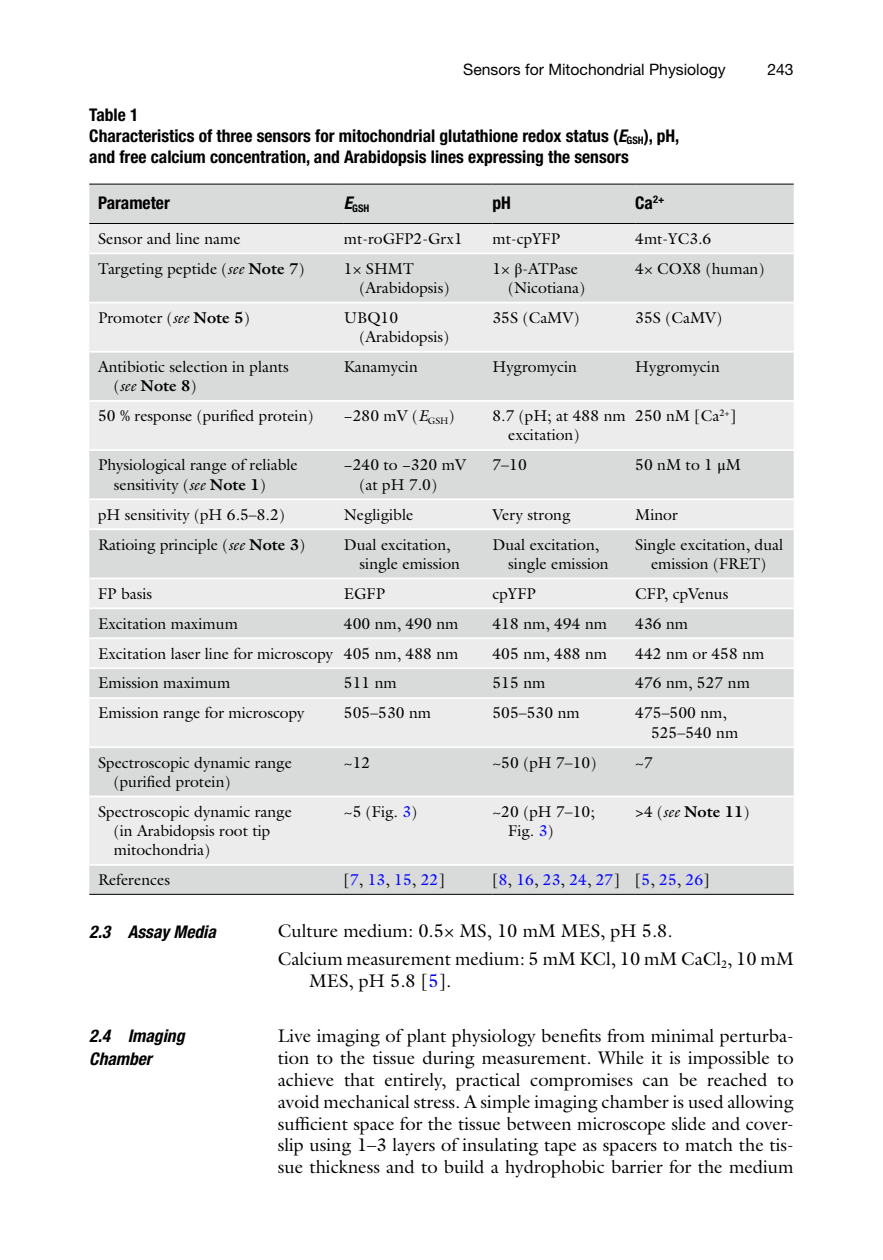
<style>
.page{position:relative;width:883px;height:1260px;background:#fff}
.page>*{position:absolute;margin:0;border:0;box-sizing:border-box;transform-origin:0 0}
.t1{font:18.38px/21.9px "Xggghg Galliard";color:#000}
.t2{font:700 condensed 17.5px/21px "Pqdcrr Helvetica Neue";color:#000}
.t3{font:italic 700 condensed 17.5px/22.8px "Yvvghm Helvetica Neue";color:#000}
.t4{font:15.75px/19.2px "Xggghg Galliard";color:#000}
.t5{font:15.75px "Wcrswj Helvetica Neue";color:#000}
.t6{font:15.75px "Xggghg Galliard";color:#0000fa}
.t7{font:700 15.75px "Ndfbff Galliard";color:#000}
.t8{font:700 condensed 10.5px "Pqdcrr Helvetica Neue";color:#000}
.s1{font-family:"Yvvghm Helvetica Neue";font-style:italic}
.s2{font-family:"Mlyqkq Galliard";font-style:italic}
.s3{font-family:"Ndfbff Galliard";font-weight:700}
.s4{font-family:"Mfdvyg STIX General"}
.s5{font-family:"Xggghg Galliard";font-weight:400}
.s6{font-family:"Mlyqkq Galliard";font-weight:400;font-style:italic}
.s7{color:#0000fa}
.s8{color:#000}
</style>
<div class="page">
<div style="left:89px;top:185px;width:705px;height:709px;background:#d9dada"></div>
<svg style="left:89px;top:224px;width:705px;height:640px;background:#e3e3e4"></svg>
<hr style="left:89px;top:184px;width:255px;height:1px;background:#000">
<hr style="left:89px;top:223px;width:255px;height:1px;background:#000">
<hr style="left:344px;top:184px;width:149px;height:1px;background:#000">
<hr style="left:344px;top:223px;width:149px;height:1px;background:#000">
<hr style="left:493px;top:184px;width:142px;height:1px;background:#000">
<hr style="left:493px;top:223px;width:142px;height:1px;background:#000">
<hr style="left:635px;top:184px;width:159px;height:1px;background:#000">
<hr style="left:635px;top:223px;width:159px;height:1px;background:#000">
<hr style="left:89px;top:253px;width:705px;height:1px;background:#fff">
<hr style="left:89px;top:302px;width:705px;height:1px;background:#fff">
<hr style="left:89px;top:351px;width:705px;height:2px;background:#fff">
<hr style="left:89px;top:400px;width:705px;height:2px;background:#fff">
<hr style="left:89px;top:449px;width:705px;height:2px;background:#fff">
<hr style="left:89px;top:498px;width:705px;height:2px;background:#fff">
<hr style="left:89px;top:528px;width:705px;height:2px;background:#fff">
<hr style="left:89px;top:578px;width:705px;height:1px;background:#fff">
<hr style="left:89px;top:607px;width:705px;height:2px;background:#fff">
<hr style="left:89px;top:637px;width:705px;height:2px;background:#fff">
<hr style="left:89px;top:667px;width:705px;height:2px;background:#fff">
<hr style="left:89px;top:697px;width:705px;height:2px;background:#fff">
<hr style="left:89px;top:746px;width:705px;height:2px;background:#fff">
<hr style="left:89px;top:796px;width:705px;height:1px;background:#fff">
<hr style="left:493px;top:864px;width:142px;height:2px;background:#fff">
<hr style="left:493px;top:894px;width:142px;height:1px;background:#000">
<hr style="left:344px;top:864px;width:149px;height:2px;background:#fff">
<hr style="left:344px;top:894px;width:149px;height:1px;background:#000">
<hr style="left:635px;top:864px;width:159px;height:2px;background:#fff">
<hr style="left:635px;top:894px;width:159px;height:1px;background:#000">
<hr style="left:89px;top:864px;width:255px;height:2px;background:#fff">
<hr style="left:89px;top:894px;width:255px;height:1px;background:#000">
<p class="t5" style="left:463px;top:64px;width:264px">Sensors for Mitochondrial Physiology</p>
<p class="t5" style="left:767px;top:64px;width:28px">243</p>
<p class="t2" style="left:89px;top:105px;width:592px">Table 1<br>Characteristics of three sensors for mitochondrial glutathione redox status ( <span class="s1">E</span><sub>GSH</sub> ), pH, and free calcium concentration, and Arabidopsis lines expressing the sensors</p>
<p class="t2" style="left:98px;top:194px;width:73px">Parameter</p>
<p class="t8" style="left:344px;top:204px;width:27px"><sup>E</sup>GSH</p>
<p class="t2" style="left:493px;top:194px;width:20px">pH</p>
<p class="t2" style="left:635px;top:194px;width:31px">Ca <sup>2+</sup></p>
<p class="t4" style="left:98px;top:230px;width:144px">Sensor and line name</p>
<p class="t4" style="left:344px;top:230px;width:121px">mt-roGFP2-Grx1</p>
<p class="t4" style="left:493px;top:230px;width:69px">mt-cpYFP</p>
<p class="t4" style="left:635px;top:230px;width:78px">4mt-YC3.6</p>
<p class="t4" style="left:98px;top:260px;width:208px">Targeting peptide ( <span class="s2">see</span> <span class="s3">Note 7</span>)</p>
<p class="t4" style="left:360px;top:260px;width:91px;text-indent:-16px">1× SHMT (Arabidopsis)</p>
<p class="t4" style="left:508px;top:260px;width:78px;text-indent:-16px">1× <span class="s4">β</span>-ATPase (Nicotiana)</p>
<p class="t4" style="left:635px;top:260px;width:131px">4× COX8 (human)</p>
<p class="t4" style="left:98px;top:310px;width:153px">Promoter ( <span class="s2">see</span> <span class="s3">Note 5</span>)</p>
<p class="t4" style="left:360px;top:310px;width:91px;text-indent:-16px">UBQ10 (Arabidopsis)</p>
<p class="t4" style="left:493px;top:310px;width:88px">35S (CaMV)</p>
<p class="t4" style="left:635px;top:310px;width:88px">35S (CaMV)</p>
<p class="t4" style="left:98px;top:359px;width:192px">Antibiotic selection in plants</p>
<p class="t7" style="left:114px;top:380px;width:84px"><span class="s5">(</span> <span class="s6">see</span> Note 8<span class="s5">)</span></p>
<p class="t4" style="left:344px;top:359px;width:76px">Kanamycin</p>
<p class="t4" style="left:493px;top:359px;width:86px">Hygromycin</p>
<p class="t4" style="left:635px;top:359px;width:86px">Hygromycin</p>
<p class="t4" style="left:98px;top:408px;width:217px">50 % response (purified protein)</p>
<p class="t4" style="left:344px;top:408px;width:112px">−280 mV ( <span class="s2">E</span><sub>GSH</sub>)</p>
<p class="t4" style="left:508px;top:408px;width:119px;text-indent:-16px">8.7 (pH; at 488 nm excitation)</p>
<p class="t4" style="left:635px;top:408px;width:102px">250 nM [Ca <sup>2+</sup>]</p>
<p class="t4" style="left:114px;top:457px;width:186px;text-indent:-16px">Physiological range of reliable sensitivity ( <span class="s2">see</span> <span class="s3">Note 1</span>)</p>
<p class="t4" style="left:360px;top:457px;width:108px;text-indent:-16px">−240 to −320 mV (at pH 7.0)</p>
<p class="t4" style="left:493px;top:457px;width:36px">7–10</p>
<p class="t4" style="left:635px;top:457px;width:107px">50 nM to 1 <span class="s4">μ</span>M</p>
<p class="t4" style="left:98px;top:506px;width:188px">pH sensitivity (pH 6.5–8.2)</p>
<p class="t4" style="left:344px;top:506px;width:71px">Negligible</p>
<p class="t4" style="left:493px;top:506px;width:80px">Very strong</p>
<p class="t4" style="left:635px;top:506px;width:44px">Minor</p>
<p class="t4" style="left:98px;top:536px;width:209px">Ratioing principle ( <span class="s2">see</span> <span class="s3">Note 3</span>)</p>
<p class="t4" style="left:360px;top:536px;width:102px;text-indent:-16px">Dual excitation, single emission</p>
<p class="t4" style="left:508px;top:536px;width:102px;text-indent:-16px">Dual excitation, single emission</p>
<p class="t4" style="left:635px;top:536px;width:150px;text-align:center">Single excitation, dual emission (FRET)</p>
<p class="t4" style="left:98px;top:585px;width:56px">FP basis</p>
<p class="t4" style="left:344px;top:585px;width:43px">EGFP</p>
<p class="t4" style="left:493px;top:585px;width:45px">cpYFP</p>
<p class="t4" style="left:635px;top:585px;width:95px">CFP, cpVenus</p>
<p class="t4" style="left:98px;top:615px;width:141px">Excitation maximum</p>
<p class="t4" style="left:344px;top:615px;width:116px">400 nm, 490 nm</p>
<p class="t4" style="left:493px;top:615px;width:116px">418 nm, 494 nm</p>
<p class="t4" style="left:635px;top:615px;width:54px">436 nm</p>
<p class="t4" style="left:98px;top:645px;width:362px">Excitation laser line for microscopy 405 nm, 488 nm</p>
<p class="t4" style="left:493px;top:645px;width:116px">405 nm, 488 nm</p>
<p class="t4" style="left:635px;top:645px;width:131px">442 nm or 458 nm</p>
<p class="t4" style="left:98px;top:675px;width:134px">Emission maximum</p>
<p class="t4" style="left:344px;top:675px;width:54px">511 nm</p>
<p class="t4" style="left:493px;top:675px;width:54px">515 nm</p>
<p class="t4" style="left:635px;top:675px;width:116px">476 nm, 527 nm</p>
<p class="t4" style="left:98px;top:705px;width:208px">Emission range for microscopy</p>
<p class="t4" style="left:344px;top:705px;width:89px">505–530 nm</p>
<p class="t4" style="left:493px;top:705px;width:89px">505–530 nm</p>
<p class="t4" style="left:651px;top:705px;width:89px;text-indent:-16px">475–500 nm,<br>525–540 nm</p>
<p class="t4" style="left:114px;top:754px;width:180px;text-indent:-16px">Spectroscopic dynamic range (purified protein)</p>
<p class="t4" style="left:344px;top:754px;width:28px">~12</p>
<p class="t4" style="left:493px;top:754px;width:105px">~50 (pH 7–10)</p>
<p class="t4" style="left:635px;top:754px;width:19px">~7</p>
<p class="t4" style="left:114px;top:803px;width:180px;text-indent:-16px">Spectroscopic dynamic range (in Arabidopsis root tip mitochondria)</p>
<p class="t4" style="left:344px;top:803px;width:75px">~5 (Fig. <span class="s7">3</span>)</p>
<p class="t4" style="left:508px;top:803px;width:88px;text-indent:-16px">~20 (pH 7–10;<br>Fig. <span class="s7">3</span>)</p>
<p class="t7" style="left:635px;top:805px;width:116px"><span class="s5">&gt;4 (</span> <span class="s6">see</span> Note 11<span class="s5">)</span></p>
<p class="t4" style="left:98px;top:872px;width:73px">References</p>
<p class="t6" style="left:344px;top:874px;width:102px"><span class="s8">[</span> 7<span class="s8">,</span> 13<span class="s8">,</span> 15<span class="s8">,</span> 22<span class="s8">]</span></p>
<p class="t6" style="left:493px;top:874px;width:219px"><span class="s8">[</span> 8<span class="s8">,</span> 16<span class="s8">,</span> 23<span class="s8">,</span> 24<span class="s8">,</span> 27<span class="s8">] [</span> 5<span class="s8">,</span> 25<span class="s8">,</span> 26<span class="s8">]</span></p>
<p class="t3" style="left:89px;top:921px;width:128px">2.3 Assay Media</p>
<p class="t3" style="left:89px;top:1026px;width:97px">2.4 Imaging<br>Chamber</p>
<p class="t1" style="left:278px;top:919px;width:517px;line-height:28px">Culture medium: 0.5× MS, 10 mM MES, pH 5.8.<br>Calcium measurement medium: 5 mM KCl, 10 mM CaCl <sub>2</sub>, 10 mM</p>
<p class="t1" style="left:309px;top:972px;width:143px">MES, pH 5.8 [ <span class="s7">5</span>].</p>
<p class="t1" style="left:278px;top:1027px;width:517px;text-align:justify">Live imaging of plant physiology benefits from minimal perturba&shy;tion to the tissue during measurement. While it is impossible to achieve that entirely, practical compromises can be reached to avoid mechanical stress. A simple imaging chamber is used allowing sufficient space for the tissue between microscope slide and cover&shy;slip using 1–3 layers of insulating tape as spacers to match the tis&shy;sue thickness and to build a hydrophobic barrier for the medium</p>
</div>
